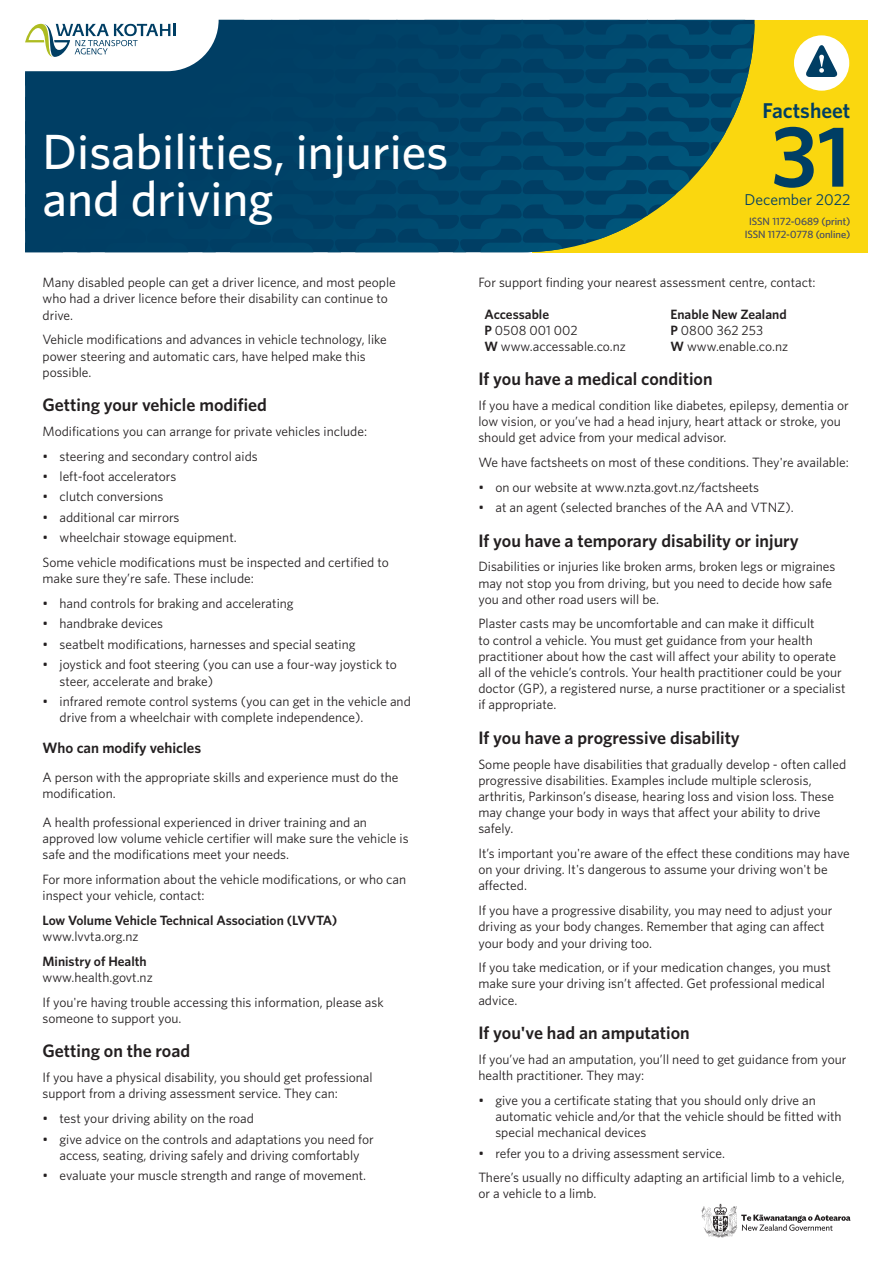
<style>
.page{position:relative;width:893px;height:1263px;background:#fff}
.page>*{position:absolute;margin:0;border:0;box-sizing:border-box;transform-origin:0 0}
.Factsheet{font:600 86.85px "Whitney";color:#003e64}
.Factsheet_Title{font:500 49.5px/46.8px "Whitney";color:#fff}
.Factsheet-2{font:600 21.45px "Whitney";color:#003e64}
.Heading{font:600 18px "Whitney";color:#231f20}
.Factsheet_date{font:15.75px "Whitney";color:#003e64}
.Heading-2{font:600 15px "Whitney";color:#231f20}
.Body{font:13.5px/16.2px "Whitney";color:#231f20}
.Heading-3{font:13.5px/16.2px "Whitney";color:#231f20}
.Body-2{font:600 13.5px/16.2px "Whitney";color:#231f20}
.t1{font:10.5px "Whitney";color:#57585a}
.s1{font-weight:400}
.s2{font-weight:600}
</style>
<div class="page">
<div style="left:533px;top:20px;width:335px;height:232px;background:#fad70f"></div>
<svg style="left:25px;top:20px;width:730px;height:232px;fill:#004064"></svg>
<svg style="left:25px;top:19px;width:684px;height:52px"></svg>
<div style="left:794px;top:35px;width:55px;height:56px;background:#fff;border-radius:50%"></div>
<svg style="left:806px;top:45px;width:32px;height:32px"></svg>
<svg style="left:702px;top:1204px;width:148px;height:34px"></svg>
<p class="Factsheet_Title" style="left:43px;top:128px;width:407px">Disabilities, injuries and driving</p>
<p class="Body" style="left:43px;top:274px;width:355px">Many disabled people can get a driver licence, and most people who had a driver licence before their disability can continue to drive.</p>
<p class="Body" style="left:43px;top:331px;width:346px">Vehicle modifications and advances in vehicle technology, like power steering and automatic cars, have helped make this possible.</p>
<p class="Heading" style="left:43px;top:393px;width:226px">Getting your vehicle modified</p>
<p class="Body" style="left:43px;top:423px;width:326px">Modifications you can arrange for private vehicles include:</p>
<p class="Body" style="left:43px;top:447px;width:217px">• steering and secondary control aids</p>
<p class="Body" style="left:43px;top:468px;width:135px">• left-foot accelerators</p>
<p class="Body" style="left:43px;top:488px;width:122px">• clutch conversions</p>
<p class="Body" style="left:43px;top:509px;width:138px">• additional car mirrors</p>
<p class="Body" style="left:43px;top:529px;width:196px">• wheelchair stowage equipment.</p>
<p class="Body" style="left:43px;top:554px;width:348px">Some vehicle modifications must be inspected and certified to make sure they’re safe. These include:</p>
<p class="Body" style="left:43px;top:595px;width:253px">• hand controls for braking and accelerating</p>
<p class="Body" style="left:43px;top:615px;width:122px">• handbrake devices</p>
<p class="Body" style="left:43px;top:636px;width:314px">• seatbelt modifications, harnesses and special seating</p>
<p class="Body" style="left:60px;top:656px;width:339px;text-indent:-17px">• joystick and foot steering (you can use a four-way joystick to steer, accelerate and brake)</p>
<p class="Body" style="left:60px;top:693px;width:353px;text-indent:-17px">• infrared remote control systems (you can get in the vehicle and drive from a wheelchair with complete independence).</p>
<p class="Heading-2" style="left:43px;top:738px;width:160px">Who can modify vehicles</p>
<p class="Heading-3" style="left:43px;top:769px;width:358px">A person with the appropriate skills and experience must do the modification.</p>
<p class="Heading-3" style="left:43px;top:814px;width:368px">A health professional experienced in driver training and an approved low volume vehicle certifier will make sure the vehicle is safe and the modifications meet your needs.</p>
<p class="Body" style="left:43px;top:871px;width:365px">For more information about the vehicle modifications, or who can inspect your vehicle, contact:</p>
<p class="Body-2" style="left:43px;top:912px;width:296px">Low Volume Vehicle Technical Association (LVVTA) <span class="s1">www.lvvta.org.nz</span></p>
<p class="Body" style="left:43px;top:953px;width:112px"><span class="s2">Ministry of Health </span>www.health.govt.nz</p>
<p class="Body" style="left:43px;top:994px;width:343px">If you're having trouble accessing this information, please ask someone to support you.</p>
<p class="Heading" style="left:43px;top:1039px;width:149px">Getting on the road</p>
<p class="Body" style="left:43px;top:1069px;width:332px">If you have a physical disability, you should get professional support from a driving assessment service. They can:</p>
<p class="Body" style="left:43px;top:1110px;width:213px">• test your driving ability on the road</p>
<p class="Body" style="left:43px;top:1130px;width:333px;text-align:center">• give advice on the controls and adaptations you need for access, seating, driving safely and driving comfortably</p>
<p class="Body" style="left:43px;top:1167px;width:325px">• evaluate your muscle strength and range of movement.</p>
<p class="Factsheet-2" style="left:762px;top:96px;width:89px">Factsheet</p>
<p class="Factsheet" style="left:771px;top:99px;width:81px">31</p>
<p class="Factsheet_date" style="left:744px;top:190px;width:107px">December 2022</p>
<p class="t1" style="left:749px;top:215px;width:103px">ISSN 1172-0689 (print)</p>
<p class="t1" style="left:745px;top:227px;width:107px">ISSN 1172-0778 (online)</p>
<p class="Body" style="left:478px;top:274px;width:339px">For support finding your nearest assessment centre, contact:</p>
<p class="Body" style="left:484px;top:305px;width:143px"><span class="s2">Accessable<br>P</span> 0508 001 002<br><span class="s2">W</span> www.accessable.co.nz</p>
<p class="Body" style="left:670px;top:305px;width:119px"><span class="s2">Enable New Zealand<br>P</span> 0800 362 253<br><span class="s2">W</span> www.enable.co.nz</p>
<p class="Heading" style="left:478px;top:367px;width:236px">If you have a medical condition</p>
<p class="Body" style="left:478px;top:397px;width:372px">If you have a medical condition like diabetes, epilepsy, dementia or low vision, or you’ve had a head injury, heart attack or stroke, you should get advice from your medical advisor.</p>
<p class="Body" style="left:478px;top:454px;width:372px">We have factsheets on most of these conditions. They're available:</p>
<p class="Body" style="left:478px;top:479px;width:282px">• on our website at www.nzta.govt.nz/factsheets</p>
<p class="Body" style="left:478px;top:499px;width:317px">• at an agent (selected branches of the AA and VTNZ).</p>
<p class="Heading" style="left:478px;top:528px;width:322px">If you have a temporary disability or injury</p>
<p class="Body" style="left:478px;top:558px;width:359px">Disabilities or injuries like broken arms, broken legs or migraines may not stop you from driving, but you need to decide how safe you and other road users will be.</p>
<p class="Body" style="left:478px;top:615px;width:369px">Plaster casts may be uncomfortable and can make it difficult<br>to control a vehicle. You must get guidance from your health practitioner about how the cast will affect your ability to operate all of the vehicle’s controls. Your health practitioner could be your doctor (GP), a registered nurse, a nurse practitioner or a specialist if appropriate.</p>
<p class="Heading" style="left:478px;top:725px;width:263px">If you have a progressive disability</p>
<p class="Body" style="left:478px;top:755px;width:369px">Some people have disabilities that gradually develop - often called progressive disabilities. Examples include multiple sclerosis, arthritis, Parkinson’s disease, hearing loss and vision loss. These may change your body in ways that affect your ability to drive safely.</p>
<p class="Body" style="left:478px;top:845px;width:373px">It’s important you're aware of the effect these conditions may have on your driving. It's dangerous to assume your driving won't be affected.</p>
<p class="Body" style="left:478px;top:902px;width:356px">If you have a progressive disability, you may need to adjust your driving as your body changes. Remember that aging can affect your body and your driving too.</p>
<p class="Body" style="left:478px;top:959px;width:354px">If you take medication, or if your medication changes, you must make sure your driving isn’t affected. Get professional medical advice.</p>
<p class="Heading" style="left:478px;top:1021px;width:213px">If you've had an amputation</p>
<p class="Body" style="left:478px;top:1050px;width:370px">If you’ve had an amputation, you’ll need to get guidance from your health practitioner. They may:</p>
<p class="Body" style="left:495px;top:1091px;width:348px;text-indent:-17px">• give you a certificate stating that you should only drive an automatic vehicle and/or that the vehicle should be fitted with special mechanical devices</p>
<p class="Body" style="left:478px;top:1144px;width:248px">• refer you to a driving assessment service.</p>
<p class="Body" style="left:478px;top:1169px;width:368px">There’s usually no difficulty adapting an artificial limb to a vehicle, or a vehicle to a limb.</p>
</div>
